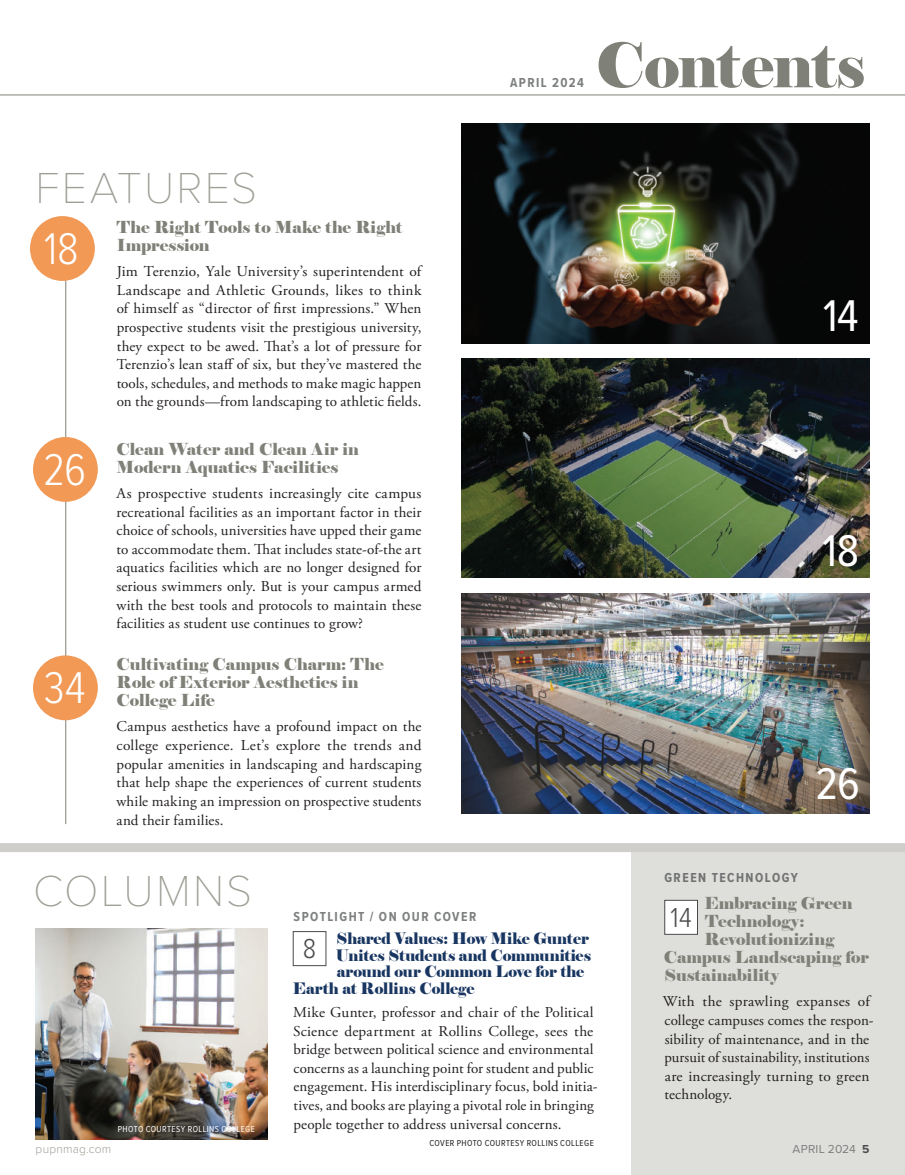
<style>
.page{position:relative;width:905px;height:1175px;background:#fff}
.page>*{position:absolute;margin:0;border:0;box-sizing:border-box;transform-origin:0 0}
.t1{font:61.5px "Elephant";letter-spacing:-.015em;color:#7f8077}
.t2{font:300 46.05px "Proxima Nova Cond";color:#fff}
.t3{font:46.05px "Proxima Nova Cond";color:#fff}
.t4{font:100 45px "Proxima Nova T";letter-spacing:.045em;color:#9f9f97}
.t5{font:300 28.5px "Proxima Nova Cond";color:#4b4c4d}
.t6{font:16.5px/18px "Elephant";color:#7f8077}
.t7{font:15.75px "Elephant";letter-spacing:-.005em;color:#183661}
.t8{font:15px/18.6px "Adobe Garamond Pro";letter-spacing:.01em;color:#231f20;text-align:justify}
.t9{font:700 13.5px "Proxima Nova Cond";letter-spacing:.11em;color:#7c7f7e}
.t10{font:700 13.5px "Proxima Nova Cond";letter-spacing:.11em;color:#6f7271}
.t11{font:300 12px "Proxima Nova";letter-spacing:.015em;color:#9f9f97}
.t12{font:12px "Proxima Nova";letter-spacing:.015em;color:#7c7f7e}
.t13{font:9px "Proxima Nova Cond";letter-spacing:.045em;color:#231f20}
.t14{font:9px "Proxima Nova Cond";letter-spacing:.045em;color:#fff}
.s1{font-weight:700;color:#4b4c4d}
</style>
<div class="page">
<hr style="left:65px;top:256px;width:1px;height:568px;background:#7f8077">
<div style="left:30px;top:216px;width:65px;height:65px;background:#f19955;border-radius:50%"></div>
<div style="left:33px;top:437px;width:65px;height:65px;background:#f19955;border-radius:50%"></div>
<div style="left:33px;top:655px;width:65px;height:65px;background:#f19955;border-radius:50%"></div>
<hr style="left:0;top:95px;width:904px;height:1px;background:#7f8077">
<div style="left:631px;top:852px;width:273px;height:322px;background:#dededb"></div>
<img style="left:36px;top:928px;width:232px;height:211px">
<div style="left:293px;top:931px;width:33px;height:35px;border:1px solid #494a4b"></div>
<div style="left:0;top:843px;width:904px;height:9px;background:#d0ceca"></div>
<div style="left:664px;top:900px;width:33px;height:34px;background:#fff"></div>
<div style="left:664px;top:900px;width:33px;height:34px;border:1px solid #494a4b"></div>
<img style="left:462px;top:124px;width:407px;height:219px">
<img style="left:462px;top:358px;width:407px;height:219px">
<img style="left:462px;top:594px;width:407px;height:219px">
<h3 class="t4" style="left:36px;top:154px;width:223px">FEATURES</h3>
<h2 class="t2" style="left:44px;top:214px;width:36px">18</h2>
<h2 class="t2" style="left:43px;top:435px;width:44px">26</h2>
<h2 class="t2" style="left:44px;top:654px;width:43px">34</h2>
<p class="t6" style="left:117px;top:218px;width:287px">The Right Tools to Make the Right<br>Impression</p>
<p class="t8" style="left:117px;top:262px;width:306px">Jim Terenzio, Yale University’s superintendent of Landscape and Athletic Grounds, likes to think of himself as “director of first impressions.” When prospective students visit the prestigious university, they expect to be awed. That’s a lot of pressure for Terenzio’s lean staff of six, but they’ve mastered the tools, schedules, and methods to make magic happen on the grounds—from landscaping to athletic fields.</p>
<p class="t6" style="left:116px;top:440px;width:244px">Clean Water and Clean Air in<br>Modern Aquatics Facilities</p>
<p class="t8" style="left:116px;top:484px;width:306px">As prospective students increasingly cite campus recreational facilities as an important factor in their choice of schools, universities have upped their game to accommodate them. That includes state-of-the art aquatics facilities which are no longer designed for serious swimmers only. But is your campus armed with the best tools and protocols to maintain these facilities as student use continues to grow?</p>
<p class="t6" style="left:116px;top:655px;width:269px">Cultivating Campus Charm: The<br>Role of Exterior Aesthetics in<br>College Life</p>
<p class="t8" style="left:116px;top:718px;width:306px">Campus aesthetics have a profound impact on the college experience. Let’s explore the trends and popular amenities in landscaping and hardscaping that help shape the experiences of current students while making an impression on prospective students and their families.</p>
<p class="t9" style="left:510px;top:73px;width:75px">APRIL 2024</p>
<h1 class="t1" style="left:595px;top:27px;width:271px">Contents</h1>
<h2 class="t3" style="left:823px;top:282px;width:37px">14</h2>
<h2 class="t3" style="left:822px;top:517px;width:38px">18</h2>
<h2 class="t3" style="left:815px;top:750px;width:46px">26</h2>
<h3 class="t4" style="left:33px;top:857px;width:220px">COLUMNS</h3>
<p class="t14" style="left:118px;top:1122px;width:139px">PHOTO COURTESY ROLLINS COLLEGE</p>
<p class="t9" style="left:293px;top:906px;width:184px">SPOTLIGHT / ON OUR COVER</p>
<p class="t7" style="left:336px;top:929px;width:254px">Shared Values: How Mike Gunter</p>
<p class="t7" style="left:336px;top:945px;width:256px">Unites Students and Communities</p>
<p class="t7" style="left:337px;top:962px;width:249px">around our Common Love for the</p>
<p class="t7" style="left:293px;top:978px;width:183px">Earth at Rollins College</p>
<p class="t8" style="left:293px;top:1003px;width:306px;text-align:left">Mike Gunter, professor and chair of the Political Science department at Rollins College, sees the bridge between political science and environmental concerns as a launching point for student and public engagement. His interdisciplinary focus, bold initia&shy;tives, and books are playing a pivotal role in bringing people together to address universal concerns.</p>
<h3 class="t5" style="left:303px;top:928px;width:15px">8</h3>
<p class="t10" style="left:664px;top:868px;width:135px">GREEN TECHNOLOGY</p>
<p class="t6" style="left:704px;top:894px;width:150px">Embracing Green</p>
<p class="t6" style="left:705px;top:912px;width:101px">Technology:</p>
<p class="t6" style="left:704px;top:930px;width:131px">Revolutionizing</p>
<p class="t6" style="left:663px;top:948px;width:207px">Campus Landscaping for</p>
<p class="t6" style="left:664px;top:966px;width:116px">Sustainability</p>
<p class="t8" style="left:663px;top:992px;width:212px;text-align:left">With the sprawling expanses of college campuses comes the respon&shy;sibility of maintenance, and in the pursuit of sustainability, institutions are increasingly turning to green technology.</p>
<h3 class="t5" style="left:670px;top:896px;width:23px">14</h3>
<p class="t13" style="left:429px;top:1136px;width:166px">COVER PHOTO COURTESY ROLLINS COLLEGE</p>
<p class="t11" style="left:36px;top:1139px;width:77px">pupnmag.com</p>
<p class="t12" style="left:792px;top:1139px;width:78px">APRIL 2024 <span class="s1">5</span></p>
</div>
